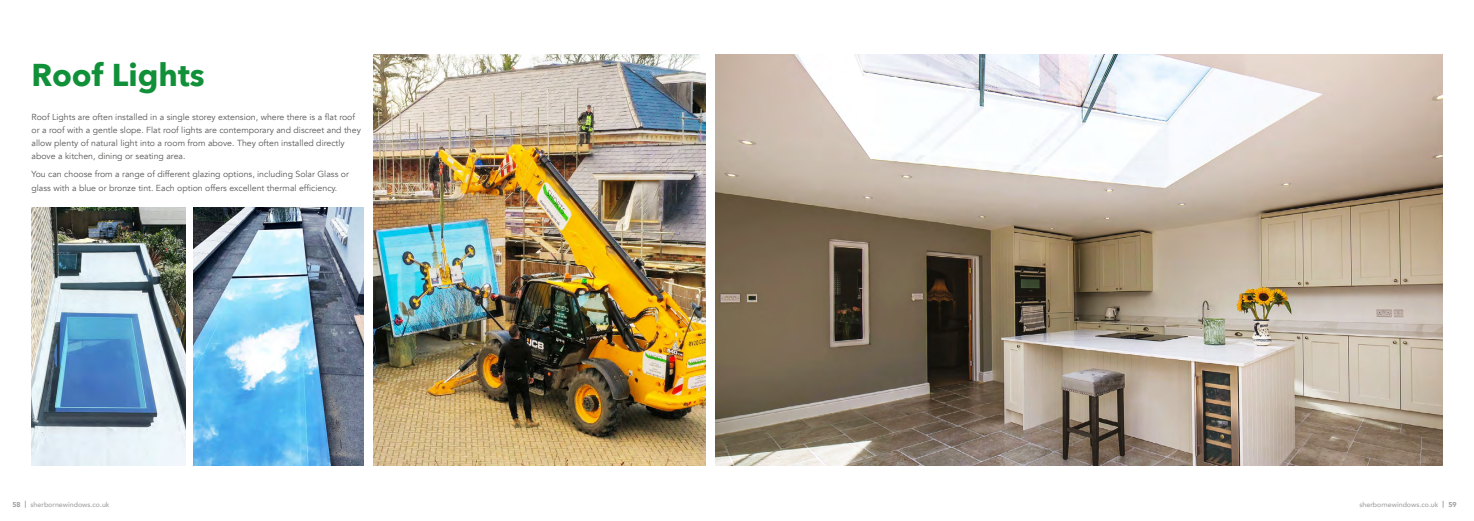
<style>
.page{position:relative;width:1474px;height:521px;background:#fff}
.page>*{position:absolute;margin:0;border:0;box-sizing:border-box;transform-origin:0 0}
.t1{font:700 31.5px "Avenir Next";color:#109038}
.t2{font:8.75px/13.1px "Avenir";color:#575756}
.t3{font:500 7px "Avenir";color:#a29f9f}
.s1{font-weight:900;color:#a2a1a1}
</style>
<div class="page">
<img style="left:32px;top:207px;width:153px;height:258px">
<img style="left:193px;top:207px;width:170px;height:258px">
<img style="left:374px;top:55px;width:331px;height:410px">
<img style="left:716px;top:55px;width:726px;height:410px">
<h1 class="t1" style="left:32px;top:48px;width:175px">Roof Lights</h1>
<p class="t2" style="left:32px;top:110px;width:331px">Roof Lights are often installed in a single storey extension, where there is a flat roof or a roof with a gentle slope. Flat roof lights are contemporary and discreet and they allow plenty of natural light into a room from above. They often installed directly above a kitchen, dining or seating area.</p>
<p class="t2" style="left:32px;top:168px;width:319px">You can choose from a range of different glazing options, including Solar Glass or glass with a blue or bronze tint. Each option offers excellent thermal efficiency.</p>
<p class="t3" style="left:12px;top:498px;width:99px"><span class="s1">58 |</span> sherbornewindows.co.uk</p>
<p class="t3" style="left:1359px;top:498px;width:99px">sherbornewindows.co.uk <span class="s1">| 59</span></p>
</div>
